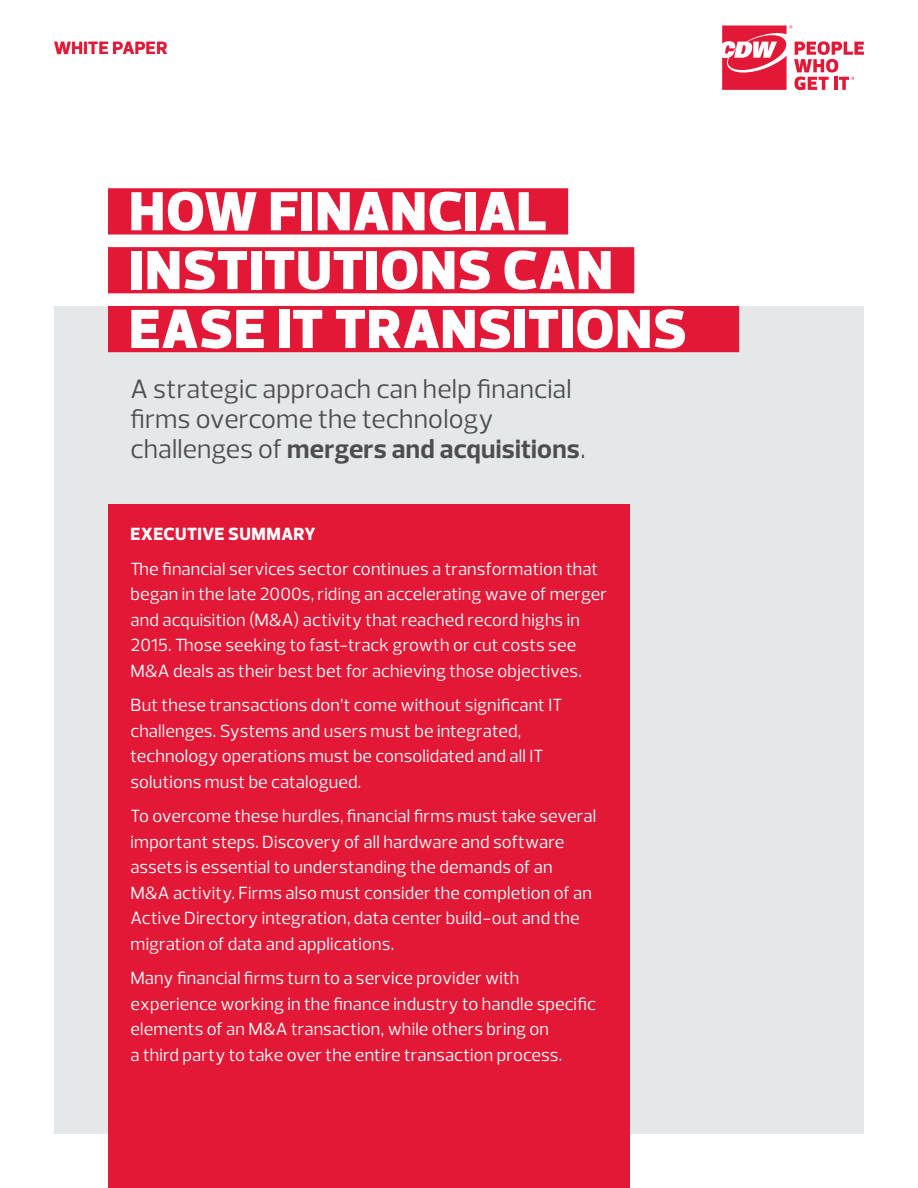
<style>
.page{position:relative;width:918px;height:1188px;background:#fff}
.page>*{position:absolute;margin:0;border:0;box-sizing:border-box;transform-origin:0 0}
.t1{font:900 56.1px/58.8px "Prelo";letter-spacing:.02em;color:#fff}
.t2{font:27px/30px "Prelo";letter-spacing:.005em;color:#4d4d4f}
.t3{font:18px/25.5px "Prelo";letter-spacing:.005em;color:#fff}
.t4{font:800 18px "Prelo";letter-spacing:.025em;color:#fff}
.t5{font:700 18px "Prelo";letter-spacing:.02em;color:#e31837}
.s1{font-weight:700}
</style>
<div class="page">
<svg style="left:722px;top:26px;width:142px;height:64px"></svg>
<div style="left:54px;top:306px;width:810px;height:828px;background:#e6e7e8"></div>
<div style="left:108px;top:504px;width:522px;height:684px;background:#e31837"></div>
<div style="left:108px;top:188px;width:460px;height:47px;background:#e31837"></div>
<div style="left:108px;top:247px;width:526px;height:46px;background:#e31837"></div>
<div style="left:108px;top:306px;width:631px;height:46px;background:#e31837"></div>
<p class="t5" style="left:54px;top:37px;width:115px">WHITE PAPER</p>
<h1 class="t1" style="left:129px;top:182px;width:559px">HOW FINANCIAL<br>INSTITUTIONS CAN<br>EASE IT TRANSITIONS</h1>
<h2 class="t2" style="left:130px;top:374px;width:457px">A strategic approach can help financial firms overcome the technology challenges of <span class="s1">mergers and acquisitions</span>.</h2>
<p class="t4" style="left:131px;top:523px;width:186px">EXECUTIVE SUMMARY</p>
<p class="t3" style="left:130px;top:556px;width:478px">The financial services sector continues a transformation that began in the late 2000s, riding an accelerating wave of merger and acquisition (M&amp;A) activity that reached record highs in 2015. Those seeking to fast-track growth or cut costs see M&amp;A deals as their best bet for achieving those objectives.</p>
<p class="t3" style="left:130px;top:692px;width:434px">But these transactions don’t come without significant IT challenges. Systems and users must be integrated, technology operations must be consolidated and all IT solutions must be catalogued.</p>
<p class="t3" style="left:130px;top:803px;width:467px">To overcome these hurdles, financial firms must take several important steps. Discovery of all hardware and software assets is essential to understanding the demands of an M&amp;A activity. Firms also must consider the completion of an Active Directory integration, data center build-out and the migration of data and applications.</p>
<p class="t3" style="left:130px;top:965px;width:467px">Many financial firms turn to a service provider with experience working in the finance industry to handle specific elements of an M&amp;A transaction, while others bring on<br>a third party to take over the entire transaction process.</p>
</div>
